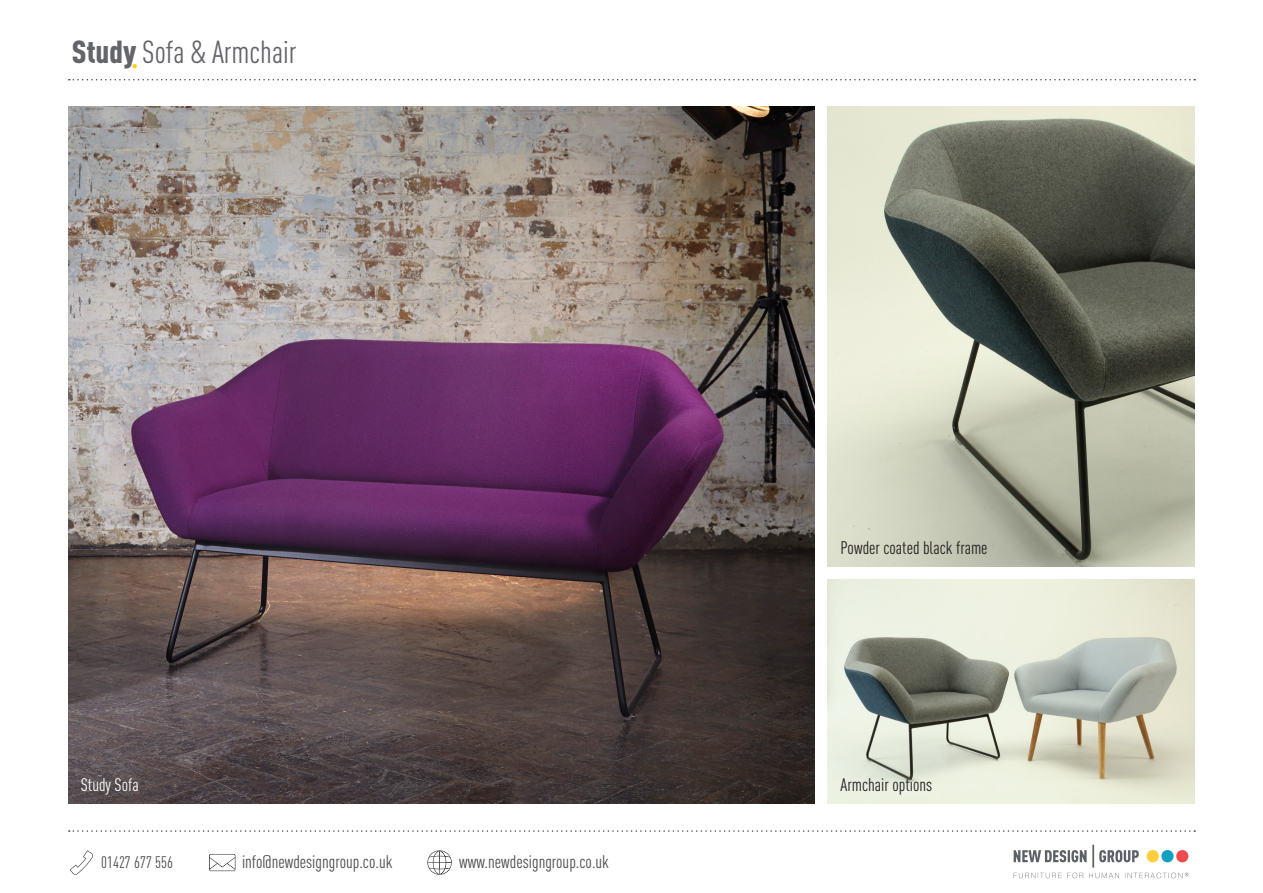
<style>
.page{position:relative;width:1263px;height:893px;background:#fff}
.page>*{position:absolute;margin:0;border:0;box-sizing:border-box;transform-origin:0 0}
.t1{font:condensed 31.5px "DINOT";color:#63656a}
.t2{font:condensed 18px "DINOT";color:#4b4c4d}
.t3{font:condensed 18px "DINOT";color:#231f20}
.t4{font:condensed 18px "DINOT";color:#fff}
.t5{font:condensed 16.5px "DINOT";color:#4b4c4d}
.s1{font-weight:900}
</style>
<div class="page">
<img style="left:828px;top:580px;width:367px;height:224px">
<img style="left:68px;top:106px;width:746px;height:698px">
<img style="left:828px;top:106px;width:367px;height:461px">
<svg style="left:69px;top:79px;width:1126px;height:1px"></svg>
<svg style="left:69px;top:830px;width:1126px;height:2px"></svg>
<svg style="left:70px;top:850px;width:23px;height:25px"></svg>
<svg style="left:209px;top:854px;width:26px;height:17px"></svg>
<svg style="left:427px;top:850px;width:25px;height:25px"></svg>
<svg style="left:132px;top:64px;width:5px;height:4px"></svg>
<img style="left:1013px;top:844px;width:176px;height:35px">
<h1 class="t1" style="left:72px;top:33px;width:226px"><span class="s1">Study</span> Sofa &amp; Armchair</h1>
<p class="t3" style="left:840px;top:537px;width:149px">Powder coated black frame</p>
<p class="t4" style="left:81px;top:774px;width:60px">Study Sofa</p>
<p class="t3" style="left:840px;top:774px;width:93px">Armchair options</p>
<p class="t5" style="left:101px;top:852px;width:73px">01427 677 556</p>
<p class="t2" style="left:242px;top:851px;width:152px">info@newdesigngroup.co.uk</p>
<p class="t2" style="left:459px;top:851px;width:151px">www.newdesigngroup.co.uk</p>
</div>
